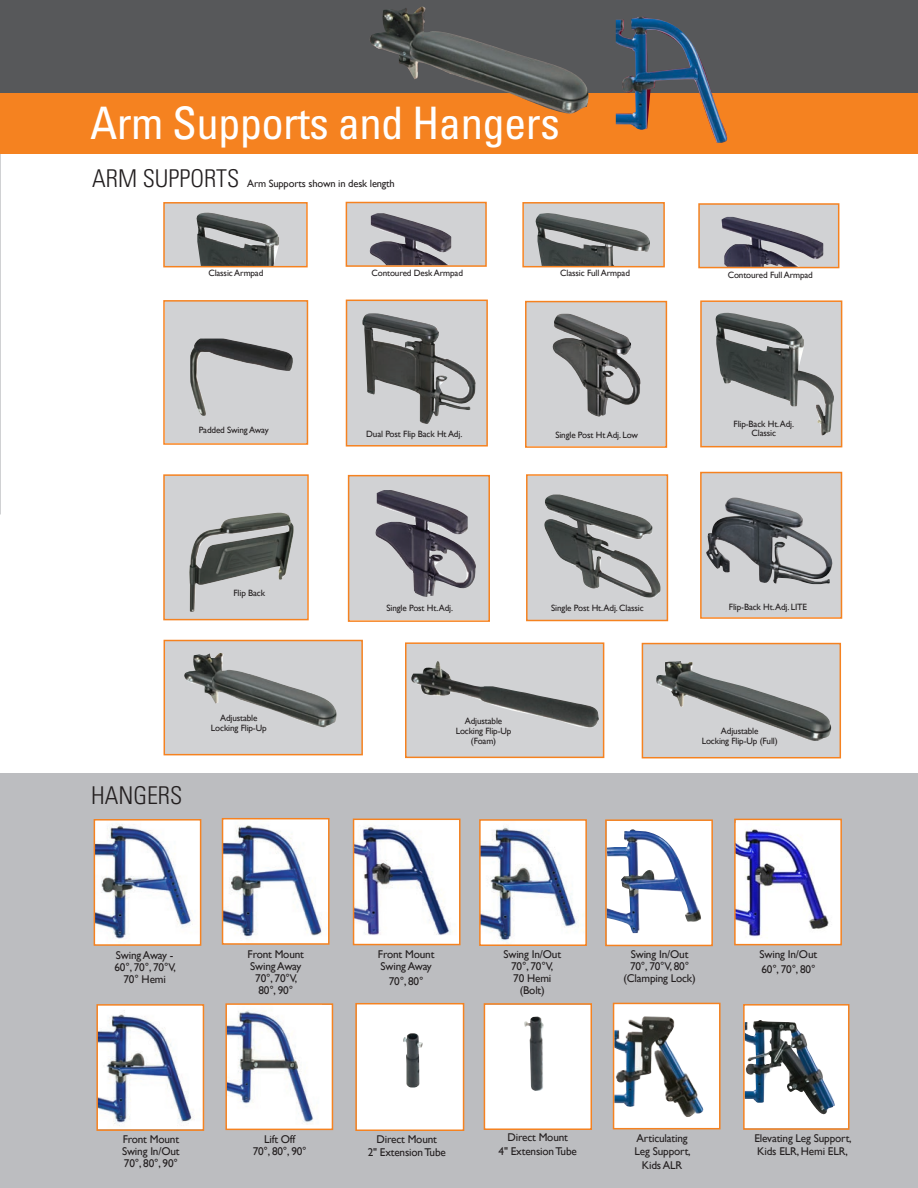
<style>
.page{position:relative;width:918px;height:1188px;background:#fff}
.page>*{position:absolute;margin:0;border:0;box-sizing:border-box;transform-origin:0 0}
.t1{font:condensed 44.85px "Univers";letter-spacing:-.015em;color:#fff}
.t2{font:300 condensed 24.6px "Univers";color:#231f20}
.t3{font:11.25px/12px "Gill Sans";letter-spacing:-.015em;color:#231f20}
.t4{font:10.5px "Gill Sans";letter-spacing:-.015em;color:#231f20}
.t5{font:9.15px "Gill Sans";letter-spacing:-.015em;color:#231f20}
</style>
<div class="page">
<hr style="left:0;top:153px;width:1px;height:361px;background:#d0d1d3">
<div style="left:347px;top:301px;width:139px;height:144px;background:#d1d2d4"></div>
<div style="left:346px;top:300px;width:142px;height:147px;border:2px solid #f58220"></div>
<div style="left:349px;top:476px;width:139px;height:144px;background:#d1d2d4"></div>
<div style="left:348px;top:475px;width:142px;height:147px;border:2px solid #f58220"></div>
<div style="left:527px;top:302px;width:139px;height:144px;background:#d1d2d4"></div>
<div style="left:525px;top:301px;width:142px;height:147px;border:2px solid #f58220"></div>
<div style="left:700px;top:205px;width:138px;height:62px;background:#d1d2d4"></div>
<img style="left:722px;top:217px;width:101px;height:48px">
<div style="left:698px;top:203px;width:141px;height:65px;border:2px solid #f58220"></div>
<div style="left:702px;top:302px;width:139px;height:144px;background:#d1d2d4"></div>
<div style="left:700px;top:300px;width:142px;height:147px;border:2px solid #f58220"></div>
<div style="left:702px;top:473px;width:139px;height:144px;background:#d1d2d4"></div>
<div style="left:700px;top:472px;width:142px;height:147px;border:2px solid #f58220"></div>
<div style="left:528px;top:476px;width:139px;height:144px;background:#d1d2d4"></div>
<div style="left:526px;top:474px;width:142px;height:147px;border:2px solid #f58220"></div>
<div style="left:643px;top:644px;width:197px;height:113px;background:#d1d2d4"></div>
<div style="left:642px;top:643px;width:199px;height:115px;border:2px solid #f58220"></div>
<div style="left:406px;top:644px;width:197px;height:113px;background:#d1d2d4"></div>
<div style="left:405px;top:642px;width:199px;height:116px;border:2px solid #f58220"></div>
<div style="left:165px;top:641px;width:196px;height:113px;background:#d1d2d4"></div>
<div style="left:164px;top:640px;width:199px;height:115px;border:2px solid #f58220"></div>
<div style="left:0;top:773px;width:918px;height:415px;background:#bcbdc0"></div>
<div style="left:0;top:0;width:918px;height:99px;background:#57585a"></div>
<div style="left:0;top:93px;width:918px;height:61px;background:#f58220"></div>
<img style="left:715px;top:313px;width:119px;height:122px">
<img style="left:544px;top:495px;width:117px;height:103px">
<img style="left:375px;top:490px;width:101px;height:107px">
<img style="left:362px;top:313px;width:114px;height:111px">
<img style="left:552px;top:314px;width:88px;height:103px">
<img style="left:184px;top:653px;width:153px;height:75px">
<img style="left:370px;top:6px;width:219px;height:108px">
<img style="left:656px;top:661px;width:176px;height:80px">
<img style="left:411px;top:661px;width:188px;height:67px">
<img style="left:706px;top:497px;width:127px;height:88px">
<div style="left:165px;top:204px;width:141px;height:62px;background:#d1d2d4"></div>
<img style="left:196px;top:213px;width:83px;height:51px">
<div style="left:163px;top:202px;width:145px;height:65px;border:2px solid #f58220"></div>
<div style="left:165px;top:476px;width:142px;height:143px;background:#d1d2d4"></div>
<div style="left:163px;top:474px;width:146px;height:146px;border:2px solid #f58220"></div>
<div style="left:165px;top:302px;width:142px;height:141px;background:#d1d2d4"></div>
<div style="left:163px;top:300px;width:145px;height:145px;border:2px solid #f58220"></div>
<div style="left:347px;top:203px;width:138px;height:62px;background:#d1d2d4"></div>
<img style="left:369px;top:213px;width:82px;height:51px">
<div style="left:346px;top:202px;width:141px;height:65px;border:2px solid #f58220"></div>
<img style="left:97px;top:822px;width:101px;height:121px">
<div style="left:94px;top:819px;width:107px;height:127px;border:2px solid #f58220"></div>
<img style="left:356px;top:822px;width:100px;height:120px">
<div style="left:353px;top:819px;width:108px;height:126px;border:2px solid #f58220"></div>
<img style="left:482px;top:822px;width:102px;height:121px">
<div style="left:479px;top:819px;width:108px;height:127px;border:2px solid #f58220"></div>
<div style="left:614px;top:1004px;width:105px;height:124px;background:#fff"></div>
<img style="left:616px;top:1016px;width:88px;height:101px">
<div style="left:613px;top:1003px;width:108px;height:126px;border:2px solid #f58220"></div>
<div style="left:607px;top:821px;width:104px;height:124px;background:#fff"></div>
<img style="left:608px;top:829px;width:93px;height:104px">
<div style="left:605px;top:819px;width:108px;height:127px;border:2px solid #f58220"></div>
<img style="left:616px;top:16px;width:112px;height:127px">
<img style="left:225px;top:821px;width:102px;height:121px">
<div style="left:222px;top:818px;width:108px;height:127px;border:2px solid #f58220"></div>
<div style="left:485px;top:1005px;width:106px;height:123px;background:#fff"></div>
<div style="left:484px;top:1003px;width:108px;height:127px;border:2px solid #f58220"></div>
<div style="left:357px;top:1004px;width:106px;height:126px;background:#fff"></div>
<div style="left:355px;top:1003px;width:109px;height:128px;border:2px solid #f58220"></div>
<div style="left:736px;top:820px;width:104px;height:124px;background:#fff"></div>
<img style="left:737px;top:829px;width:92px;height:108px">
<div style="left:734px;top:819px;width:108px;height:126px;border:2px solid #f58220"></div>
<img style="left:99px;top:1007px;width:102px;height:121px">
<div style="left:96px;top:1004px;width:108px;height:127px;border:2px solid #f58220"></div>
<div style="left:227px;top:1005px;width:105px;height:124px;background:#fff"></div>
<img style="left:228px;top:1010px;width:86px;height:114px">
<div style="left:225px;top:1003px;width:108px;height:127px;border:2px solid #f58220"></div>
<div style="left:524px;top:204px;width:139px;height:62px;background:#d1d2d4"></div>
<img style="left:535px;top:213px;width:115px;height:51px">
<div style="left:522px;top:202px;width:143px;height:65px;border:2px solid #f58220"></div>
<img style="left:403px;top:1033px;width:20px;height:55px">
<img style="left:524px;top:1016px;width:20px;height:75px">
<img style="left:190px;top:339px;width:103px;height:77px">
<img style="left:189px;top:513px;width:105px;height:99px">
<div style="left:745px;top:1006px;width:103px;height:122px;background:#fff"></div>
<img style="left:746px;top:1020px;width:89px;height:95px">
<div style="left:743px;top:1004px;width:106px;height:126px;border:2px solid #f58220"></div>
<p class="t1" style="left:90px;top:107px;width:471px">Arm Supports and Hangers</p>
<p class="t2" style="left:92px;top:169px;width:149px">ARM SUPPORTS</p>
<p class="t4" style="left:247px;top:177px;width:149px">Arm Supports shown in desk length</p>
<p class="t5" style="left:208px;top:268px;width:57px">Classic Armpad</p>
<p class="t5" style="left:199px;top:425px;width:71px">Padded Swing Away</p>
<p class="t5" style="left:372px;top:268px;width:93px">Contoured Desk Armpad</p>
<p class="t5" style="left:560px;top:268px;width:71px">Classic Full Armpad</p>
<p class="t5" style="left:366px;top:428px;width:98px">Dual Post Flip Back Ht Adj.</p>
<p class="t5" style="left:555px;top:429px;width:84px">Single Post Ht Adj. Low</p>
<p class="t5" style="left:728px;top:269px;width:87px">Contoured Full Armpad</p>
<p class="t5" style="left:734px;top:418px;width:62px">Flip-Back Ht.Adj.</p>
<p class="t5" style="left:752px;top:428px;width:26px">Classic</p>
<p class="t5" style="left:233px;top:587px;width:33px">Flip Back</p>
<p class="t2" style="left:91px;top:786px;width:93px">HANGERS</p>
<p class="t5" style="left:220px;top:713px;width:39px">Adjustable</p>
<p class="t5" style="left:211px;top:722px;width:57px">Locking Flip-Up</p>
<p class="t5" style="left:386px;top:602px;width:68px">Single Post Ht.Adj.</p>
<p class="t5" style="left:551px;top:603px;width:94px">Single Post Ht.Adj. Classic</p>
<p class="t5" style="left:465px;top:716px;width:39px">Adjustable</p>
<p class="t5" style="left:456px;top:725px;width:57px">Locking Flip-Up</p>
<p class="t5" style="left:471px;top:735px;width:27px">(Foam)</p>
<p class="t5" style="left:729px;top:601px;width:80px">Flip-Back Ht.Adj. LITE</p>
<p class="t5" style="left:721px;top:726px;width:39px">Adjustable</p>
<p class="t5" style="left:702px;top:735px;width:78px">Locking Flip-Up (Full)</p>
<p class="t3" style="left:114px;top:949px;width:63px">Swing Away -<br>60°, 70°, 70°V,</p>
<p class="t3" style="left:123px;top:973px;width:44px">70° Hemi</p>
<p class="t3" style="left:123px;top:1133px;width:58px">Front Mount</p>
<p class="t3" style="left:122px;top:1145px;width:59px">Swing In/Out</p>
<p class="t3" style="left:124px;top:1157px;width:56px">70°, 80°, 90°</p>
<p class="t3" style="left:248px;top:949px;width:58px">Front Mount</p>
<p class="t3" style="left:250px;top:961px;width:53px">Swing Away</p>
<p class="t3" style="left:255px;top:973px;width:44px">70°, 70°V,<br>80°, 90°</p>
<p class="t3" style="left:264px;top:1133px;width:33px">Lift Off</p>
<p class="t3" style="left:253px;top:1145px;width:56px">70°, 80°, 90°</p>
<p class="t3" style="left:378px;top:948px;width:58px">Front Mount</p>
<p class="t3" style="left:381px;top:960px;width:53px">Swing Away</p>
<p class="t3" style="left:389px;top:975px;width:36px">70°, 80°</p>
<p class="t3" style="left:503px;top:948px;width:59px">Swing In/Out</p>
<p class="t3" style="left:511px;top:960px;width:44px">70°, 70°V,</p>
<p class="t3" style="left:513px;top:972px;width:40px">70 Hemi</p>
<p class="t3" style="left:520px;top:984px;width:27px">(Bolt)</p>
<p class="t3" style="left:631px;top:948px;width:59px">Swing In/Out</p>
<p class="t3" style="left:630px;top:960px;width:61px">70°, 70°V, 80°</p>
<p class="t3" style="left:623px;top:972px;width:74px">(Clamping Lock)</p>
<p class="t3" style="left:377px;top:1133px;width:62px">Direct Mount</p>
<p class="t3" style="left:368px;top:1146px;width:80px">2" Extension Tube</p>
<p class="t3" style="left:508px;top:1132px;width:62px">Direct Mount</p>
<p class="t3" style="left:499px;top:1145px;width:80px">4" Extension Tube</p>
<p class="t3" style="left:637px;top:1132px;width:52px">Articulating</p>
<p class="t3" style="left:635px;top:1145px;width:58px;line-height:13.5px;text-align:center">Leg Support,<br>Kids ALR</p>
<p class="t3" style="left:760px;top:948px;width:59px">Swing In/Out</p>
<p class="t3" style="left:761px;top:963px;width:56px">60°, 70°, 80°</p>
<p class="t3" style="left:755px;top:1131px;width:99px;line-height:13.5px">Elevating Leg Support,<br>Kids ELR, Hemi ELR,</p>
</div>
